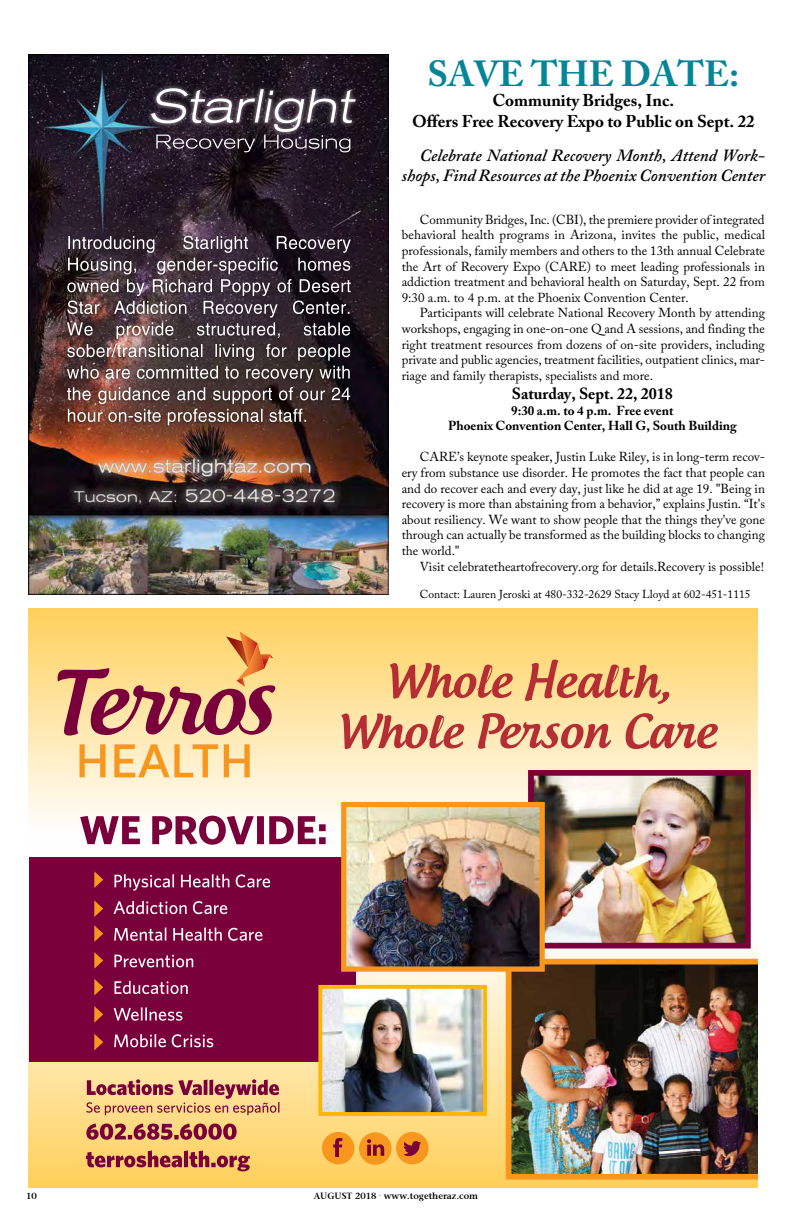
<style>
.page{position:relative;width:792px;height:1224px;background:#fff}
.page>*{position:absolute;margin:0;border:0;box-sizing:border-box;transform-origin:0 0}
.t1{font:700 36px "Adobe Caslon Pro";color:#068596}
.t2{font:italic 600 17px/20.4px "Adobe Caslon Pro";color:#000;text-align:right}
.t3{font:700 17px/20.4px "Adobe Caslon Pro";color:#000;text-align:center}
.t4{font:700 16px "Adobe Caslon Pro";color:#000}
.t5{font:13px/15.6px "Adobe Caslon Pro";color:#000;text-align:justify}
.t6{font:700 13px/15.6px "Adobe Caslon Pro";color:#000;text-align:center}
.t7{font:11.5px "Adobe Caslon Pro";color:#000}
.t8{font:600 9px "Stone Serif SAIN Sm Bdv 1";color:#000}
</style>
<div class="page">
<div style="left:29px;top:913px;width:729px;height:275px;background:linear-gradient(to bottom,#fefeff,#fecd57)"></div>
<div style="left:29px;top:609px;width:729px;height:242px;background:linear-gradient(to bottom,#ffd05d,#fff)"></div>
<div style="left:29px;top:857px;width:326px;height:204px;background:#7a003c"></div>
<svg style="left:80px;top:816px;width:246px;height:29px"></svg>
<svg style="left:94px;top:871px;width:9px;height:17px"></svg>
<svg style="left:94px;top:900px;width:9px;height:17px"></svg>
<svg style="left:94px;top:925px;width:9px;height:17px"></svg>
<svg style="left:94px;top:952px;width:9px;height:17px"></svg>
<svg style="left:94px;top:979px;width:9px;height:16px"></svg>
<svg style="left:94px;top:1006px;width:9px;height:17px"></svg>
<svg style="left:94px;top:1034px;width:9px;height:16px"></svg>
<svg style="left:86px;top:1151px;width:164px;height:20px;background:#c87d57"></svg>
<svg style="left:86px;top:1123px;width:151px;height:17px;background:#b8655a"></svg>
<svg style="left:114px;top:1034px;width:99px;height:13px"></svg>
<svg style="left:114px;top:1007px;width:68px;height:14px"></svg>
<svg style="left:114px;top:981px;width:74px;height:13px"></svg>
<svg style="left:114px;top:955px;width:79px;height:12px"></svg>
<svg style="left:114px;top:927px;width:148px;height:14px"></svg>
<svg style="left:114px;top:901px;width:113px;height:13px"></svg>
<svg style="left:114px;top:874px;width:156px;height:17px"></svg>
<svg style="left:86px;top:1079px;width:193px;height:36px;background:#d89e79"></svg>
<svg style="left:80px;top:744px;width:170px;height:33px;background:#fcce89"></svg>
<img style="left:239px;top:631px;width:19px;height:12px">
<img style="left:237px;top:643px;width:27px;height:25px">
<img style="left:226px;top:636px;width:22px;height:31px">
<img style="left:261px;top:654px;width:9px;height:14px">
<svg style="left:269px;top:654px;width:4px;height:4px"></svg>
<svg style="left:58px;top:668px;width:217px;height:69px;background:#ce8f79"></svg>
<div style="left:359px;top:1132px;width:33px;height:33px;background:#f8971d;border-radius:50%"></div>
<svg style="left:367px;top:1139px;width:17px;height:17px"></svg>
<div style="left:322px;top:1132px;width:32px;height:32px;background:#f8971d;border-radius:50%"></div>
<svg style="left:333px;top:1138px;width:10px;height:19px"></svg>
<div style="left:396px;top:1132px;width:33px;height:32px;background:#f8971d;border-radius:50%"></div>
<svg style="left:403px;top:1141px;width:18px;height:16px"></svg>
<img style="left:535px;top:777px;width:209px;height:165px">
<div style="left:528px;top:770px;width:223px;height:179px;border:6px solid #7a003c"></div>
<img style="left:506px;top:959px;width:252px;height:221px">
<img style="left:347px;top:808px;width:192px;height:158px">
<div style="left:341px;top:802px;width:204px;height:170px;border:5px solid #f8971d"></div>
<img style="left:323px;top:990px;width:159px;height:121px">
<div style="left:318px;top:985px;width:169px;height:131px;border:4px solid #ffb600"></div>
<svg style="left:390px;top:663px;width:123px;height:36px;background:#df9468"></svg>
<svg style="left:525px;top:659px;width:144px;height:45px;background:#e6a571"></svg>
<svg style="left:341px;top:713px;width:123px;height:36px;background:#df9a7d"></svg>
<svg style="left:478px;top:713px;width:133px;height:36px;background:#e3a384"></svg>
<svg style="left:626px;top:713px;width:92px;height:36px;background:#e3a383"></svg>
<img style="left:29px;top:54px;width:360px;height:540px">
<img style="left:68px;top:236px;width:180px;height:13px">
<img style="left:277px;top:236px;width:65px;height:13px">
<img style="left:68px;top:257px;width:282px;height:14px">
<img style="left:153px;top:279px;width:157px;height:13px">
<img style="left:68px;top:300px;width:236px;height:14px">
<img style="left:67px;top:322px;width:26px;height:14px">
<img style="left:152px;top:322px;width:123px;height:14px">
<img style="left:304px;top:322px;width:46px;height:14px">
<img style="left:87px;top:344px;width:183px;height:13px">
<img style="left:328px;top:344px;width:22px;height:17px">
<img style="left:81px;top:366px;width:269px;height:13px">
<img style="left:67px;top:387px;width:24px;height:13px">
<img style="left:119px;top:387px;width:231px;height:13px">
<img style="left:68px;top:409px;width:234px;height:13px">
<img style="left:151px;top:88px;width:205px;height:44px">
<h1 class="t1" style="left:428px;top:53px;width:313px">SAVE THE DATE:</h1>
<h2 class="t3" style="left:412px;top:90px;width:344px">Community Bridges, Inc.<br>Offers Free Recovery Expo to Public on Sept. 22</h2>
<h2 class="t2" style="left:402px;top:145px;width:365px">Celebrate National Recovery Month, Attend Work&shy;shops, Find Resources at the Phoenix Convention Center</h2>
<p class="t5" style="left:402px;top:211px;width:365px;text-indent:18px">Community Bridges, Inc. (CBI), the premiere provider of integrated behavioral health programs in Arizona, invites the public, medical professionals, family members and others to the 13th annual Celebrate the Art of Recovery Expo (CARE) to meet leading professionals in addiction treatment and behavioral health on Saturday, Sept. 22 from 9:30 a.m. to 4 p.m. at the Phoenix Convention Center.</p>
<p class="t5" style="left:402px;top:305px;width:365px;text-indent:18px">Participants will celebrate National Recovery Month by attending workshops, engaging in one-on-one Q and A sessions, and finding the right treatment resources from dozens of on-site providers, including private and public agencies, treatment facilities, outpatient clinics, mar&shy;riage and family therapists, specialists and more.</p>
<p class="t4" style="left:512px;top:384px;width:163px">Saturday, Sept. 22, 2018</p>
<p class="t6" style="left:448px;top:402px;width:290px">9:30 a.m. to 4 p.m. Free event<br>Phoenix Convention Center, Hall G, South Building</p>
<p class="t5" style="left:402px;top:449px;width:365px;text-indent:18px">CARE’s keynote speaker, Justin Luke Riley, is in long-term recov&shy;ery from substance use disorder. He promotes the fact that people can and do recover each and every day, just like he did at age 19. "Being in recovery is more than abstaining from a behavior,” explains Justin. “It's about resiliency. We want to show people that the things they've gone through can actually be transformed as the building blocks to changing the world."</p>
<p class="t5" style="left:420px;top:558px;width:346px">Visit celebratetheartofrecovery.org for details.Recovery is possible!</p>
<p class="t7" style="left:420px;top:587px;width:332px">Contact: Lauren Jeroski at 480-332-2629 Stacy Lloyd at 602-451-1115</p>
<p class="t8" style="left:26px;top:1191px;width:12px">10</p>
<p class="t8" style="left:314px;top:1190px;width:166px">AUGUST 2018 <sup>.</sup> www.togetheraz.com</p>
</div>
